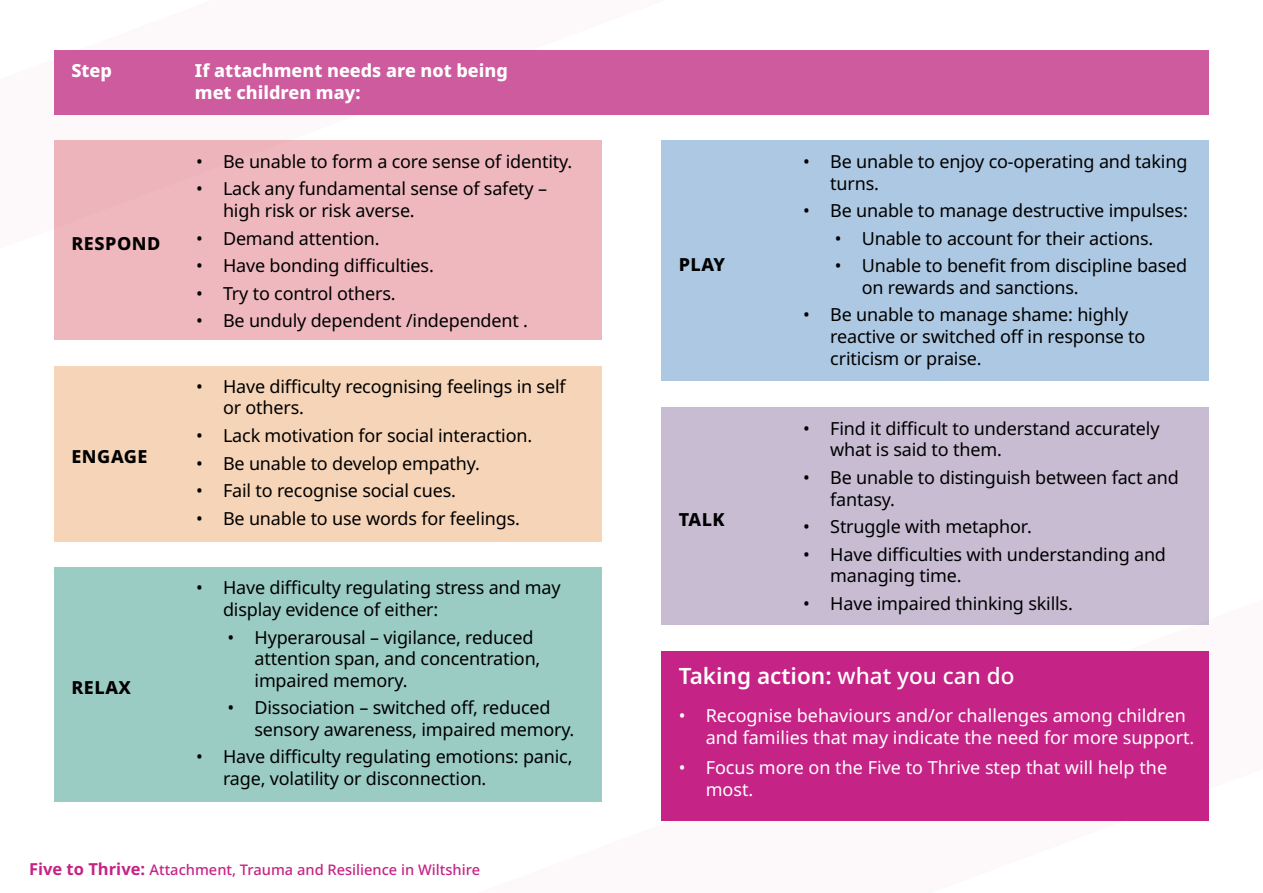
<style>
.page{position:relative;width:1263px;height:893px;background:#fff}
.page>*{position:absolute;margin:0;border:0;box-sizing:border-box;transform-origin:0 0}
.t1{font:600 22.5px "Noto Sans";color:#fff}
.t2{font:18px/21.6px "Noto Sans";letter-spacing:-.01em;color:#000}
.t3{font:18px/21.6px "Noto Sans";color:#fff}
.t4{font:800 18px/21.6px "Noto Sans";color:#fff}
.t5{font:800 18px "Noto Sans";letter-spacing:.03em;color:#000}
.t6{font:500 14.7px "Noto Sans";color:#c52385}
.s1{font-weight:700;font-size:16.5px}
.s2{font-weight:500}
</style>
<div class="page">
<div style="left:54px;top:50px;width:1155px;height:65px;background:#ce5b9d"></div>
<div style="left:661px;top:651px;width:548px;height:170px;background:#c52385"></div>
<div style="left:54px;top:141px;width:548px;height:199px;background:#efb8be"></div>
<div style="left:661px;top:141px;width:548px;height:240px;background:#adc8e2"></div>
<div style="left:54px;top:567px;width:548px;height:235px;background:#9accc4"></div>
<div style="left:54px;top:366px;width:548px;height:175px;background:#f6d4b7"></div>
<div style="left:661px;top:408px;width:548px;height:217px;background:#c7bcd2"></div>
<p class="t4" style="left:71px;top:60px;width:42px">Step</p>
<p class="t4" style="left:195px;top:60px;width:314px">If attachment needs are not being met children may:</p>
<p class="t5" style="left:71px;top:230px;width:91px">RESPOND</p>
<p class="t5" style="left:71px;top:443px;width:78px">ENGAGE</p>
<p class="t5" style="left:71px;top:675px;width:61px">RELAX</p>
<p class="t2" style="left:196px;top:151px;width:378px">• Be unable to form a core sense of identity.</p>
<p class="t2" style="left:223px;top:179px;width:326px;text-indent:-27px">• Lack any fundamental sense of safety – high risk or risk averse.</p>
<p class="t2" style="left:196px;top:228px;width:185px">• Demand attention.</p>
<p class="t2" style="left:196px;top:255px;width:239px">• Have bonding difficulties.</p>
<p class="t2" style="left:196px;top:283px;width:201px">• Try to control others.</p>
<p class="t2" style="left:196px;top:310px;width:334px">• Be unduly dependent /independent .</p>
<p class="t2" style="left:223px;top:376px;width:344px;text-indent:-27px">• Have difficulty recognising feelings in self or others.</p>
<p class="t2" style="left:196px;top:425px;width:338px">• Lack motivation for social interaction.</p>
<p class="t2" style="left:196px;top:453px;width:285px">• Be unable to develop empathy.</p>
<p class="t2" style="left:196px;top:480px;width:261px">• Fail to recognise social cues.</p>
<p class="t2" style="left:196px;top:508px;width:325px">• Be unable to use words for feelings.</p>
<p class="t2" style="left:223px;top:577px;width:339px;text-indent:-27px">• Have difficulty regulating stress and may display evidence of either:</p>
<p class="t2" style="left:255px;top:627px;width:287px;text-indent:-27px">• Hyperarousal – vigilance, reduced attention span, and concentration, impaired memory.</p>
<p class="t2" style="left:255px;top:697px;width:321px;text-indent:-27px">• Dissociation – switched off, reduced sensory awareness, impaired memory.</p>
<p class="t2" style="left:223px;top:746px;width:351px;text-indent:-27px">• Have difficulty regulating emotions: panic, rage, volatility or disconnection.</p>
<p class="t6" style="left:29px;top:859px;width:452px"><span class="s1">Five to Thrive:</span> Attachment, Trauma and Resilience in Wiltshire</p>
<p class="t5" style="left:679px;top:251px;width:48px">PLAY</p>
<p class="t5" style="left:679px;top:506px;width:48px">TALK</p>
<p class="t2" style="left:830px;top:151px;width:359px;text-indent:-27px">• Be unable to enjoy co-operating and taking turns.</p>
<p class="t2" style="left:803px;top:200px;width:386px">• Be unable to manage destructive impulses:</p>
<p class="t2" style="left:835px;top:228px;width:320px">• Unable to account for their actions.</p>
<p class="t2" style="left:862px;top:255px;width:327px;text-indent:-27px">• Unable to benefit from discipline based on rewards and sanctions.</p>
<p class="t2" style="left:830px;top:304px;width:317px;text-indent:-27px">• Be unable to manage shame: highly reactive or switched off in response to criticism or praise.</p>
<p class="t2" style="left:830px;top:418px;width:331px;text-indent:-27px">• Find it difficult to understand accurately what is said to them.</p>
<p class="t2" style="left:830px;top:467px;width:350px;text-indent:-27px">• Be unable to distinguish between fact and fantasy.</p>
<p class="t2" style="left:803px;top:516px;width:230px">• Struggle with metaphor.</p>
<p class="t2" style="left:830px;top:544px;width:337px;text-indent:-27px">• Have difficulties with understanding and managing time.</p>
<p class="t2" style="left:803px;top:593px;width:271px">• Have impaired thinking skills.</p>
<p class="t1" style="left:679px;top:660px;width:337px">Taking action: <span class="s2">what you can do</span></p>
<p class="t3" style="left:706px;top:706px;width:490px;text-indent:-27px">• Recognise behaviours and/or challenges among children and families that may indicate the need for more support.</p>
<p class="t3" style="left:706px;top:757px;width:463px;text-indent:-27px">• Focus more on the Five to Thrive step that will help the most.</p>
</div>
